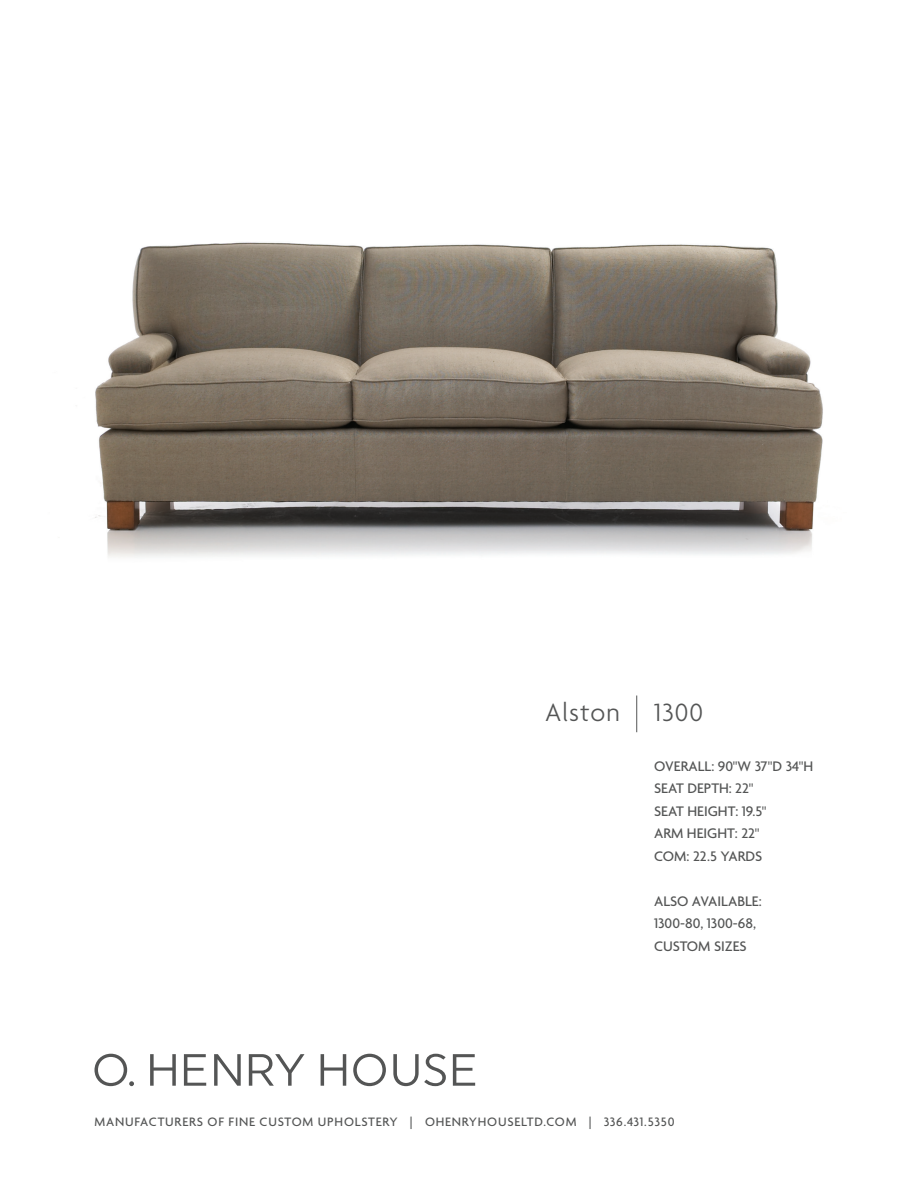
<style>
.page{position:relative;width:918px;height:1188px;background:#fff}
.page>*{position:absolute;margin:0;border:0;box-sizing:border-box;transform-origin:0 0}
.t1{font:300 27px "Agenda";letter-spacing:.04em;color:#545555}
.t2{font:500 15px/22.5px "Agenda";color:#545555}
.t3{font:500 13.2px "Agenda";letter-spacing:.06em;color:#545555}
</style>
<div class="page">
<img style="left:95px;top:242px;width:728px;height:315px">
<hr style="left:636px;top:696px;width:1px;height:36px;background:#545555">
<svg style="left:95px;top:1054px;width:39px;height:32px"></svg>
<svg style="left:150px;top:1054px;width:26px;height:32px"></svg>
<svg style="left:184px;top:1054px;width:22px;height:32px"></svg>
<svg style="left:214px;top:1054px;width:27px;height:32px"></svg>
<svg style="left:249px;top:1054px;width:55px;height:32px"></svg>
<svg style="left:321px;top:1054px;width:25px;height:32px"></svg>
<svg style="left:353px;top:1054px;width:33px;height:32px"></svg>
<svg style="left:393px;top:1054px;width:53px;height:32px"></svg>
<svg style="left:453px;top:1054px;width:22px;height:32px"></svg>
<h1 class="t1" style="left:545px;top:698px;width:76px">Alston</h1>
<h1 class="t1" style="left:654px;top:698px;width:51px">1300</h1>
<p class="t2" style="left:654px;top:755px;width:161px">OVERALL: 90"W 37"D 34"H<br>SEAT DEPTH: 22"<br>SEAT HEIGHT: 19.5"<br>ARM HEIGHT: 22"<br>COM: 22.5 YARDS</p>
<p class="t2" style="left:654px;top:890px;width:109px">ALSO AVAILABLE:<br>1300-80, 1300-68,<br>CUSTOM SIZES</p>
<p class="t3" style="left:94px;top:1115px;width:582px">MANUFACTURERS OF FINE CUSTOM UPHOLSTERY | OHENRYHOUSELTD.COM | 336.431.5350</p>
</div>
